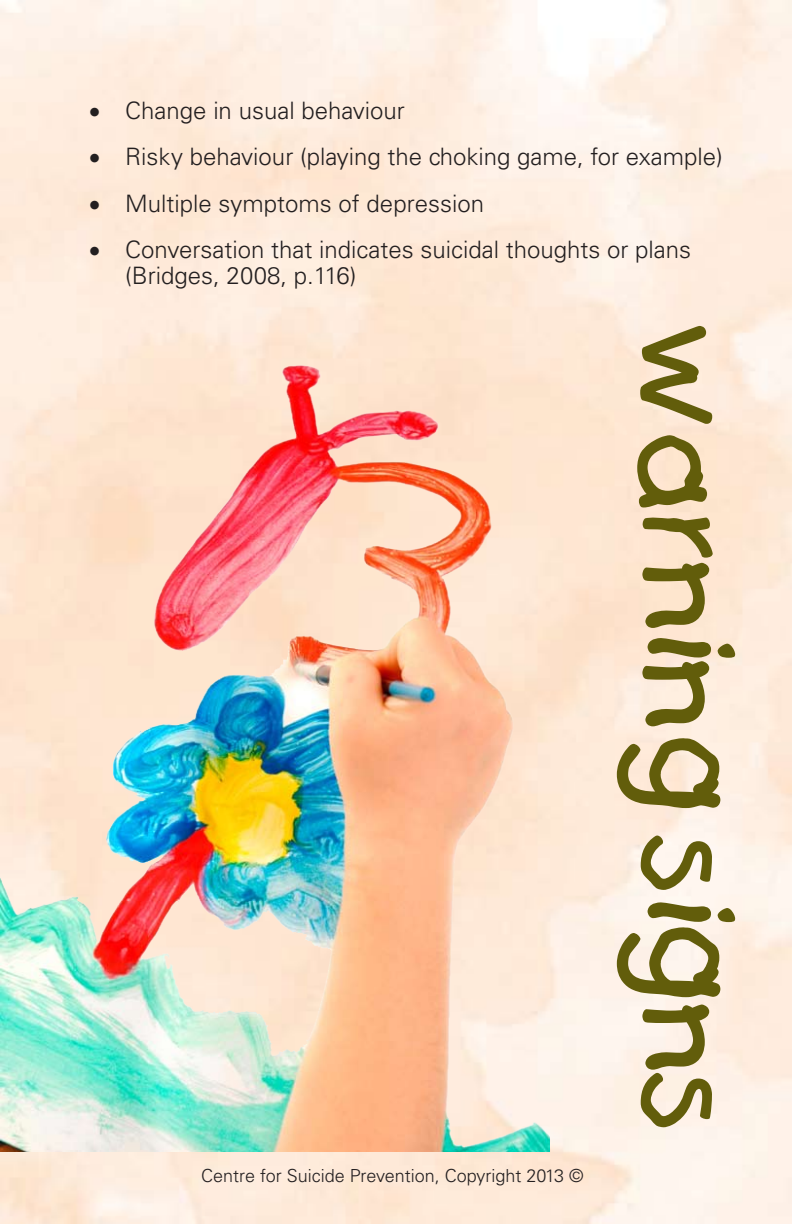
<style>
.page{position:relative;width:792px;height:1224px;background:#fff}
.page>*{position:absolute;margin:0;border:0;box-sizing:border-box;transform-origin:0 0}
.t1{font:120px "Kids Plain";color:#625d0b}
.t2{font:300 24px/26.4px "Univers";color:#231f20}
.t3{font:300 18px "Univers";color:#231f20}
</style>
<div class="page">
<img style="left:0;top:0;width:792px;height:1224px">
<img style="left:0;top:326px;width:549px;height:826px">
<p class="t2" style="left:89px;top:97px;width:317px">• Change in usual behaviour</p>
<p class="t2" style="left:89px;top:143px;width:635px">• Risky behaviour (playing the choking game, for example)</p>
<p class="t2" style="left:89px;top:190px;width:396px">• Multiple symptoms of depression</p>
<p class="t2" style="left:125px;top:236px;width:567px;text-indent:-36px">• Conversation that indicates suicidal thoughts or plans (Bridges, 2008, p.116)</p>
<p class="t1" style="left:760px;top:324px;width:822px;rotate:90deg">warning signs</p>
<p class="t3" style="left:201px;top:1165px;width:384px">Centre for Suicide Prevention, Copyright 2013 ©</p>
</div>
